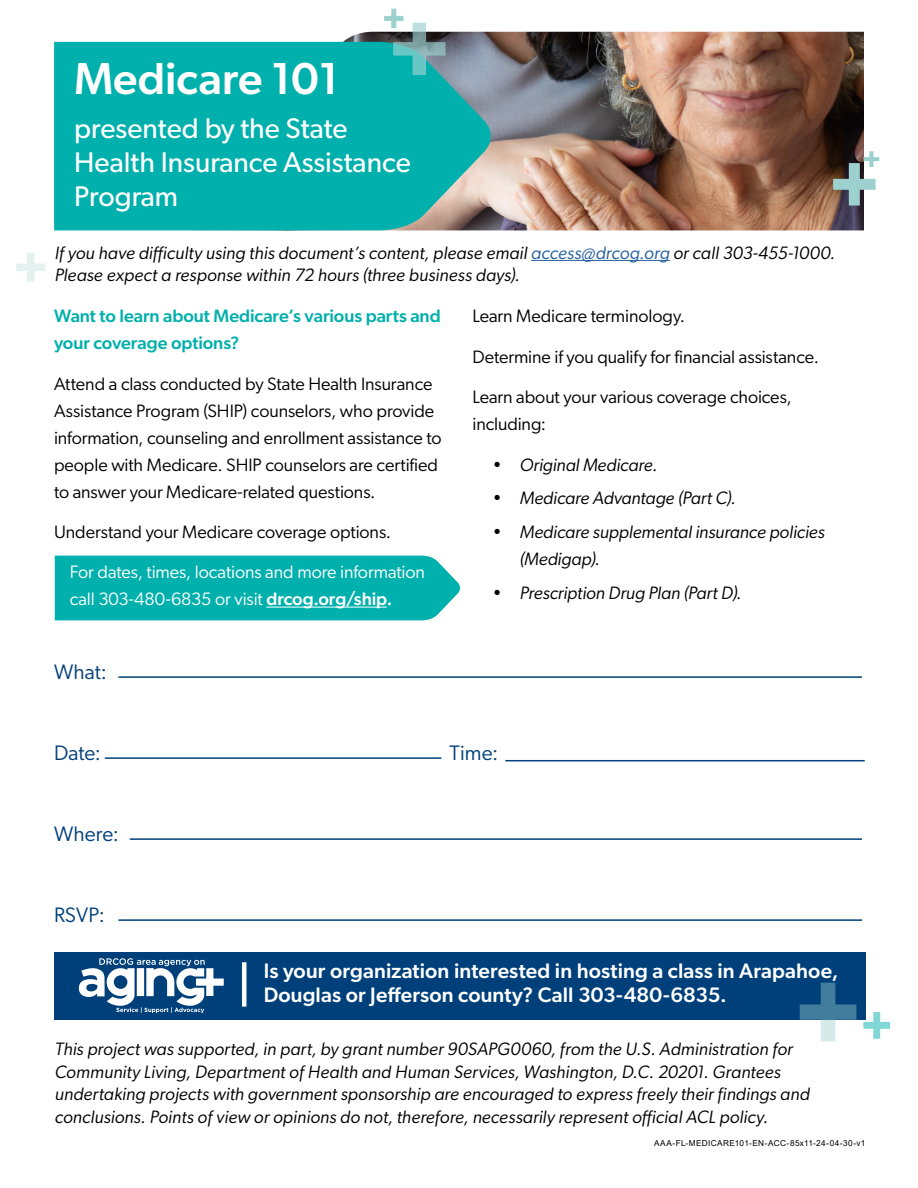
<style>
.page{position:relative;width:918px;height:1188px;background:#fff}
.page>*{position:absolute;margin:0;border:0;box-sizing:border-box;transform-origin:0 0}
.t1{font:500 44.85px "Gibson";color:#fff}
.t2{font:28.5px/34.2px "Gibson";color:#fff}
.Footer_Copy{font:500 21px/24px "Gibson";letter-spacing:.005em;color:#fff}
.copy{font:21px "Gibson";letter-spacing:.005em;color:#00407a}
.copy-2{font:italic 18px/22.5px "Gibson";letter-spacing:.005em;color:#000}
.copy-3{font:18px/27px "Gibson";letter-spacing:-.005em;color:#000}
.copy-4{font:18px/27px "Gibson";letter-spacing:-.005em;color:#fff}
.copy-5{font:500 18px/27px "Gibson";color:#00b0ab}
.copy-6{font:8.25px "Arial";letter-spacing:.04em;color:#000}
.s1{color:#215e9e}
.s2{font-weight:500}
</style>
<div class="page">
<div style="left:55px;top:556px;width:405px;height:64px;background:#00b0ac"></div>
<img style="left:161px;top:32px;width:703px;height:198px">
<svg style="left:54px;top:42px;width:439px;height:188px;background:#0daeaa"></svg>
<div style="left:54px;top:952px;width:812px;height:67px;background:#00407a"></div>
<hr style="left:531px;top:260px;width:139px;height:1px;background:#215e9e">
<hr style="left:118px;top:676px;width:744px;height:2px;background:#00407a">
<hr style="left:505px;top:760px;width:360px;height:1px;background:#00407a">
<hr style="left:105px;top:757px;width:336px;height:2px;background:#00407a">
<hr style="left:130px;top:838px;width:732px;height:2px;background:#00407a">
<hr style="left:118px;top:919px;width:744px;height:2px;background:#00407a">
<hr style="left:266px;top:607px;width:121px;height:1px;background:#fff">
<hr style="left:242px;top:962px;width:4px;height:45px;background:#fff">
<svg style="left:79px;top:958px;width:145px;height:55px"></svg>
<svg style="left:384px;top:9px;width:62px;height:66px"></svg>
<svg style="left:16px;top:253px;width:29px;height:29px"></svg>
<svg style="left:833px;top:151px;width:46px;height:55px"></svg>
<svg style="left:800px;top:983px;width:56px;height:58px"></svg>
<svg style="left:863px;top:1012px;width:27px;height:27px"></svg>
<h1 class="t1" style="left:74px;top:52px;width:267px">Medicare 101</h1>
<h2 class="t2" style="left:74px;top:110px;width:338px">presented by the State<br>Health Insurance Assistance<br>Program</h2>
<p class="copy-2" style="left:55px;top:241px;width:782px">If you have difficulty using this document’s content, please email <span class="s1">access@drcog.org</span> or call 303-455-1000.<br>Please expect a response within 72 hours (three business days).</p>
<p class="copy-5" style="left:54px;top:302px;width:388px">Want to learn about Medicare’s various parts and your coverage options?</p>
<p class="copy-3" style="left:54px;top:370px;width:389px">Attend a class conducted by State Health Insurance Assistance Program (SHIP) counselors, who provide information, counseling and enrollment assistance to people with Medicare. SHIP counselors are certified to answer your Medicare-related questions.</p>
<p class="copy-3" style="left:54px;top:518px;width:339px">Understand your Medicare coverage options.</p>
<p class="copy-4" style="left:70px;top:558px;width:357px">For dates, times, locations and more information call 303-480-6835 or visit <span class="s2">drcog.org/ship.</span></p>
<p class="copy" style="left:54px;top:659px;width:54px">What:</p>
<p class="copy-3" style="left:472px;top:302px;width:214px">Learn Medicare terminology.</p>
<p class="copy-3" style="left:472px;top:343px;width:348px">Determine if you qualify for financial assistance.</p>
<p class="copy-3" style="left:472px;top:383px;width:321px">Learn about your various coverage choices, including:</p>
<p class="copy-2" style="left:493px;top:453px;width:166px">• Original Medicare.</p>
<p class="copy-2" style="left:493px;top:487px;width:245px">• Medicare Advantage (Part C).</p>
<p class="copy-2" style="left:520px;top:518px;width:307px;line-height:27px;text-indent:-27px">• Medicare supplemental insurance policies (Medigap).</p>
<p class="copy-2" style="left:493px;top:581px;width:250px">• Prescription Drug Plan (Part D).</p>
<p class="copy" style="left:54px;top:740px;width:49px">Date:</p>
<p class="copy" style="left:450px;top:740px;width:50px">Time:</p>
<p class="copy" style="left:54px;top:821px;width:67px">Where:</p>
<p class="copy" style="left:54px;top:902px;width:53px">RSVP:</p>
<p class="Footer_Copy" style="left:264px;top:958px;width:576px">Is your organization interested in hosting a class in Arapahoe,<br>Douglas or Jefferson county? Call 303-480-6835.</p>
<p class="copy-2" style="left:55px;top:1038px;width:756px">This project was supported, in part, by grant number 90SAPG0060, from the U.S. Administration for Community Living, Department of Health and Human Services, Washington, D.C. 20201. Grantees undertaking projects with government sponsorship are encouraged to express freely their findings and conclusions. Points of view or opinions do not, therefore, necessarily represent official ACL policy.</p>
<p class="copy-6" style="left:654px;top:1137px;width:213px">AAA-FL-MEDICARE101-EN-ACC-85x11-24-04-30-v1</p>
</div>
